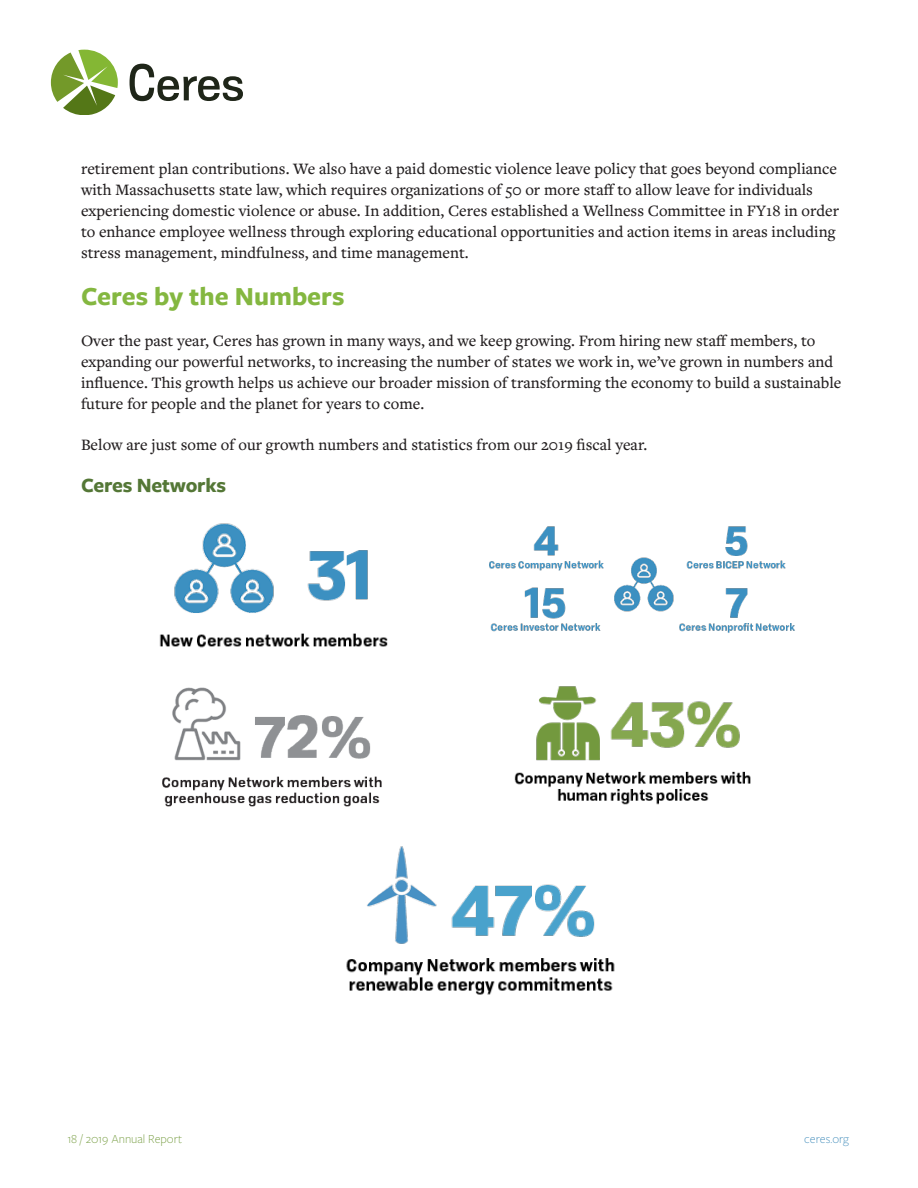
<style>
.page{position:relative;width:918px;height:1188px;background:#fff}
.page>*{position:absolute;margin:0;border:0;box-sizing:border-box;transform-origin:0 0}
.t1{font:700 27px "Freight Sans Pro";color:#84b740}
.t2{font:700 21px "Freight Sans Pro";letter-spacing:-.01em;color:#547736}
.t3{font:500 16.5px/21px "Freight Text Pro";color:#231f20}
.t4{font:300 12.75px "Freight Sans Pro";color:#749b3e}
.t5{font:300 12.75px "Freight Sans Pro";color:#438dbb}
</style>
<div class="page">
<svg style="left:51px;top:50px;width:67px;height:64px"></svg>
<svg style="left:130px;top:64px;width:113px;height:37px"></svg>
<img style="left:159px;top:523px;width:229px;height:125px">
<img style="left:489px;top:526px;width:306px;height:107px">
<img style="left:162px;top:687px;width:220px;height:120px">
<img style="left:514px;top:686px;width:237px;height:119px">
<img style="left:346px;top:846px;width:269px;height:149px">
<p class="t3" style="left:81px;top:157px;width:760px">retirement plan contributions. We also have a paid domestic violence leave policy that goes beyond compliance with Massachusetts state law, which requires organizations of 50 or more staff to allow leave for individuals experiencing domestic violence or abuse. In addition, Ceres established a Wellness Committee in FY18 in order to enhance employee wellness through exploring educational opportunities and action items in areas including stress management, mindfulness, and time management.</p>
<p class="t1" style="left:81px;top:277px;width:265px">Ceres by the Numbers</p>
<p class="t3" style="left:81px;top:330px;width:762px">Over the past year, Ceres has grown in many ways, and we keep growing. From hiring new staff members, to expanding our powerful networks, to increasing the number of states we work in, we’ve grown in numbers and influence. This growth helps us achieve our broader mission of transforming the economy to build a sustainable future for people and the planet for years to come.</p>
<p class="t3" style="left:81px;top:434px;width:568px">Below are just some of our growth numbers and statistics from our 2019 fiscal year.</p>
<p class="t2" style="left:81px;top:470px;width:147px">Ceres Networks</p>
<p class="t4" style="left:67px;top:1131px;width:116px">18 / 2019 Annual Report</p>
<p class="t5" style="left:804px;top:1131px;width:46px">ceres.org</p>
</div>
